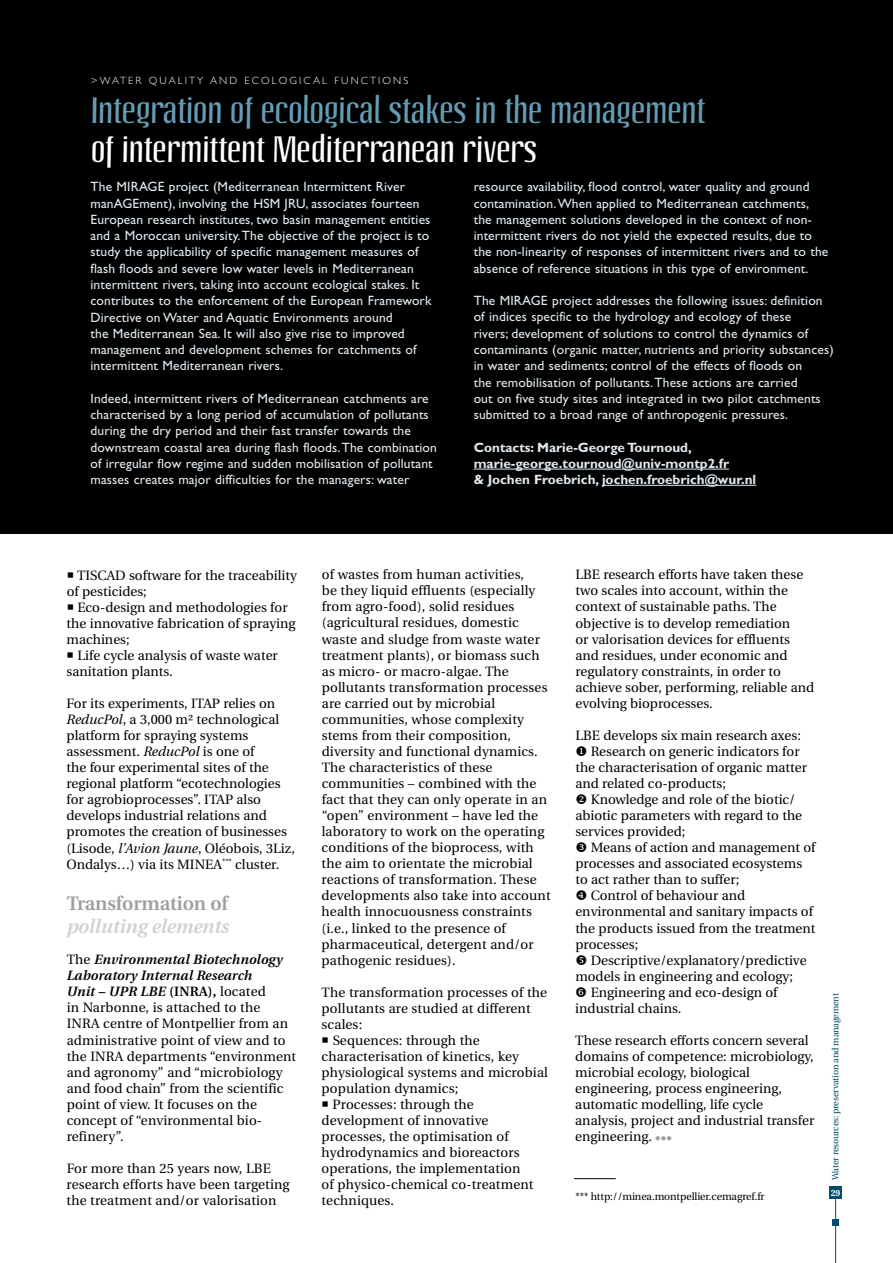
<style>
.page{position:relative;width:893px;height:1263px;background:#fff}
.page>*{position:absolute;margin:0;border:0;box-sizing:border-box;transform-origin:0 0}
.t1{font:36px "Linotype Octane";letter-spacing:-.02em;color:#659cb3}
.t2{font:36px "Linotype Octane";letter-spacing:-.02em;color:#fff}
.t3{font:italic 600 19.5px "Utopia";letter-spacing:-.01em;color:#d0d1d2}
.t4{font:600 19.5px "Utopia";letter-spacing:-.01em;color:#9c9e9f}
.t5{font:13.5px/16px "Utopia";color:#000}
.t6{font:13.5px/16.2px "Gill Sans";letter-spacing:.01em;color:#e0eaf0}
.t7{font:700 13.5px/16.2px "Gill Sans";color:#e0eaf0}
.t8{font:10.5px "Utopia";letter-spacing:-.01em;color:#000}
.t9{font:300 10.5px "Gill Sans";letter-spacing:.2em;color:#fff}
.t10{font:9px "Utopia";letter-spacing:-.02em;color:#004c6c}
.t11{font:700 9px "Utopia";color:#fff;scale:.95 1}
.s1{font-style:italic}
.s2{font-weight:600;font-style:italic}
.s3{font-weight:600}
.s4{color:#9c9e9f}
</style>
<div class="page">
<div style="left:832px;top:1220px;width:7px;height:6px;background:#004c6c"></div>
<div style="left:829px;top:1186px;width:13px;height:13px;background:#004c6c"></div>
<hr style="left:835px;top:1199px;width:1px;height:64px;background:#004c6c">
<div style="left:0;top:0;width:893px;height:534px;background:#000"></div>
<hr style="left:474px;top:469px;width:255px;height:1px;background:#e0eaf0">
<hr style="left:602px;top:485px;width:154px;height:1px;background:#e0eaf0">
<hr style="left:574px;top:1178px;width:42px;height:1px;background:#000">
<p class="t9" style="left:91px;top:75px;width:319px">&gt;WATER QUALITY AND ECOLOG ICAL FUNCTIONS</p>
<h1 class="t1" style="left:91px;top:90px;width:616px">Integration of ecological stakes in the management</h1>
<h1 class="t2" style="left:91px;top:129px;width:448px">of intermittent Mediterranean rivers</h1>
<p class="t6" style="left:90px;top:179px;width:343px">The MIRAGE project (Mediterranean Intermittent River manAGEment), involving the HSM JRU, associates fourteen European research institutes, two basin management entities and a Moroccan university. The objective of the project is to study the applicability of specific management measures of flash floods and severe low water levels in Mediterranean intermittent rivers, taking into account ecological stakes. It contributes to the enforcement of the European Framework Directive on Water and Aquatic Environments around<br>the Mediterranean Sea. It will also give rise to improved management and development schemes for catchments of intermittent Mediterranean rivers.</p>
<p class="t6" style="left:90px;top:390px;width:348px">Indeed, intermittent rivers of Mediterranean catchments are characterised by a long period of accumulation of pollutants during the dry period and their fast transfer towards the downstream coastal area during flash floods. The combination of irregular flow regime and sudden mobilisation of pollutant masses creates major difficulties for the managers: water</p>
<p class="t6" style="left:474px;top:179px;width:356px">resource availability, flood control, water quality and ground contamination. When applied to Mediterranean catchments, the management solutions developed in the context of non&shy;intermittent rivers do not yield the expected results, due to the non-linearity of responses of intermittent rivers and to the absence of reference situations in this type of environment.</p>
<p class="t6" style="left:474px;top:293px;width:362px">The MIRAGE project addresses the following issues: definition of indices specific to the hydrology and ecology of these<br>rivers; development of solutions to control the dynamics of contaminants (organic matter, nutrients and priority substances) in water and sediments; control of the effects of floods on<br>the remobilisation of pollutants. These actions are carried<br>out on five study sites and integrated in two pilot catchments submitted to a broad range of anthropogenic pressures.</p>
<p class="t7" style="left:474px;top:439px;width:284px">Contacts: Marie-George Tournoud, marie-george.tournoud@univ-montp2.fr<br>&amp; Jochen Froebrich, jochen.froebrich@wur.nl</p>
<p class="t5" style="left:67px;top:567px;width:232px">○ TISCAD software for the traceability of pesticides;</p>
<p class="t5" style="left:67px;top:599px;width:230px">○ Eco-design and methodologies for the innovative fabrication of spraying machines;</p>
<p class="t5" style="left:67px;top:647px;width:213px">○ Life cycle analysis of waste water sanitation plants.</p>
<p class="t5" style="left:67px;top:696px;width:230px">For its experiments, ITAP relies on <span class="s1">ReducPol</span>, a 3,000 m² technological platform for spraying systems assessment. <span class="s1">ReducPol</span> is one of<br>the four experimental sites of the regional platform “ecotechnologies for agrobioprocesses”. ITAP also develops industrial relations and promotes the creation of businesses (Lisode, <span class="s1">l’Avion Jaune</span>, Oléobois, 3Liz, Ondalys…) via its MINEA<sup>***</sup> cluster.</p>
<h2 class="t4" style="left:67px;top:892px;width:163px">Transformation of</h2>
<h2 class="t3" style="left:67px;top:916px;width:164px">polluting elements</h2>
<p class="t5" style="left:67px;top:952px;width:231px">The <span class="s2">Environmental Biotechnology<br>Laboratory Internal Research<br>Unit – UPR LBE</span> <span class="s3">(INRA),</span> located<br>in Narbonne, is attached to the<br>INRA centre of Montpellier from an administrative point of view and to the INRA departments “environment and agronomy” and “microbiology and food chain” from the scientific point of view. It focuses on the concept of “environmental bio&shy;refinery”.</p>
<p class="t5" style="left:67px;top:1160px;width:224px">For more than 25 years now, LBE research efforts have been targeting the treatment and/or valorisation</p>
<p class="t5" style="left:322px;top:567px;width:231px">of wastes from human activities,<br>be they liquid effluents (especially from agro-food), solid residues (agricultural residues, domestic waste and sludge from waste water treatment plants), or biomass such as micro- or macro-algae. The pollutants transformation processes are carried out by microbial communities, whose complexity stems from their composition, diversity and functional dynamics.<br>The characteristics of these communities – combined with the fact that they can only operate in an “open” environment – have led the laboratory to work on the operating conditions of the bioprocess, with the aim to orientate the microbial reactions of transformation. These developments also take into account health innocuousness constraints (i.e., linked to the presence of pharmaceutical, detergent and/or pathogenic residues).</p>
<p class="t5" style="left:322px;top:984px;width:227px">The transformation processes of the pollutants are studied at different scales:</p>
<p class="t5" style="left:322px;top:1032px;width:228px">○ Sequences: through the characterisation of kinetics, key physiological systems and microbial population dynamics;</p>
<p class="t5" style="left:322px;top:1097px;width:213px">○ Processes: through the development of innovative processes, the optimisation of hydrodynamics and bioreactors operations, the implementation of physico-chemical co-treatment techniques.</p>
<p class="t5" style="left:575px;top:567px;width:240px">LBE research efforts have taken these two scales into account, within the context of sustainable paths. The objective is to develop remediation<br>or valorisation devices for effluents and residues, under economic and regulatory constraints, in order to achieve sober, performing, reliable and evolving bioprocesses.</p>
<p class="t5" style="left:575px;top:727px;width:227px">LBE develops six main research axes:</p>
<p class="t5" style="left:575px;top:744px;width:233px">◆ Research on generic indicators for the characterisation of organic matter and related co-products;</p>
<p class="t5" style="left:575px;top:792px;width:228px">❖ Knowledge and role of the biotic/ abiotic parameters with regard to the services provided;</p>
<p class="t5" style="left:591px;top:840px;width:226px">Means of action and management of</p>
<p class="t5" style="left:575px;top:856px;width:228px">processes and associated ecosystems</p>
<p class="t5" style="left:575px;top:872px;width:165px">to act rather than to suffer;</p>
<p class="t5" style="left:591px;top:888px;width:156px">Control of behaviour and</p>
<p class="t5" style="left:575px;top:904px;width:239px">environmental and sanitary impacts of</p>
<p class="t5" style="left:575px;top:920px;width:242px">the products issued from the treatment</p>
<p class="t5" style="left:575px;top:936px;width:64px">processes;</p>
<p class="t5" style="left:591px;top:952px;width:217px">Descriptive/explanatory/predictive</p>
<p class="t5" style="left:575px;top:968px;width:219px">models in engineering and ecology;</p>
<p class="t5" style="left:591px;top:984px;width:188px">Engineering and eco-design of</p>
<p class="t5" style="left:575px;top:1000px;width:107px">industrial chains.</p>
<p class="t5" style="left:575px;top:1032px;width:241px">These research efforts concern several domains of competence: microbiology, microbial ecology, biological engineering, process engineering, automatic modelling, life cycle analysis, project and industrial transfer engineering. <span class="s4">•••</span></p>
<p class="t8" style="left:576px;top:1191px;width:191px">*** http://minea.montpellier.cemagref.fr</p>
<p class="t10" style="left:830px;top:1180px;width:189px;rotate:-90deg">Water resources: preservation and management</p>
<p class="t11" style="left:831px;top:1187px;width:11px">29</p>
</div>
